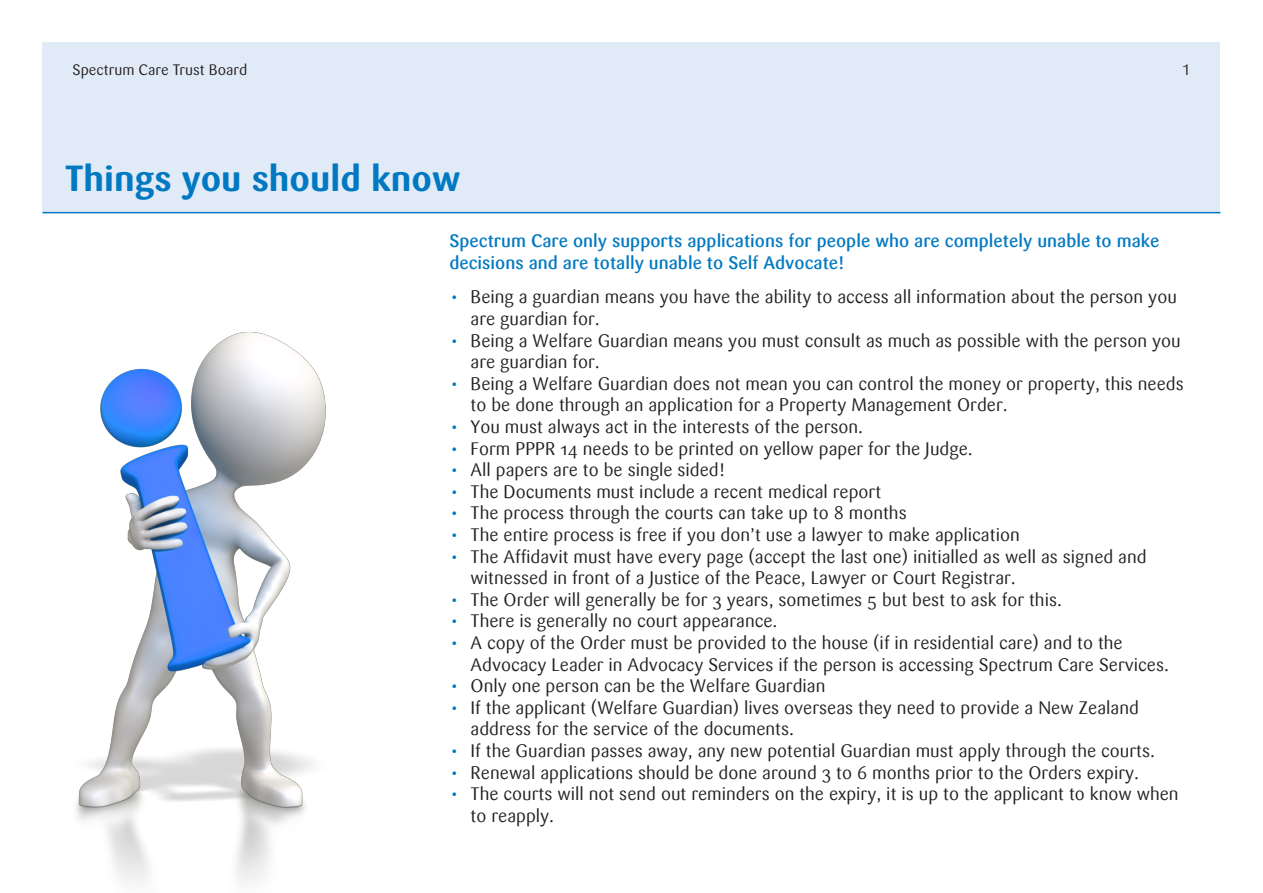
<style>
.page{position:relative;width:1263px;height:893px;background:#fff}
.page>*{position:absolute;margin:0;border:0;box-sizing:border-box;transform-origin:0 0}
.Section_head{font:700 36px "Sari";color:#0079c2}
.t1{font:18px/21.6px "Sari Maori";color:#231f20}
.t2{font:500 18px/21.6px "Sari Maori";color:#0079c2}
.t3{font:15px "Sari";color:#231f20}
.t4{font:15px "Sari Regular Caps";color:#231f20}
.s1{color:#0079c2}
</style>
<div class="page">
<div style="left:43px;top:43px;width:1177px;height:170px;background:#e1ebf7"></div>
<hr style="left:43px;top:212px;width:1177px;height:1px;background:#0079c2">
<img style="left:76px;top:332px;width:250px;height:551px">
<p class="t3" style="left:73px;top:61px;width:176px">Spectrum Care Trust Board</p>
<p class="t4" style="left:1182px;top:61px;width:10px">1</p>
<p class="Section_head" style="left:65px;top:157px;width:397px">Things you should know</p>
<p class="t2" style="left:449px;top:230px;width:712px">Spectrum Care only supports applications for people who are completely unable to make decisions and are totally unable to Self Advocate!</p>
<p class="t1" style="left:471px;top:286px;width:708px;text-indent:-21px"><span class="s1">•</span> Being a guardian means you have the ability to access all information about the person you are guardian for.</p>
<p class="t1" style="left:471px;top:330px;width:712px;text-indent:-21px"><span class="s1">•</span> Being a Welfare Guardian means you must consult as much as possible with the person you are guardian for.</p>
<p class="t1" style="left:471px;top:373px;width:715px;text-indent:-21px"><span class="s1">•</span> Being a Welfare Guardian does not mean you can control the money or property, this needs to be done through an application for a Property Management Order.</p>
<p class="t1" style="left:449px;top:416px;width:415px"><span class="s1">•</span> You must always act in the interests of the person.</p>
<p class="t1" style="left:449px;top:438px;width:525px"><span class="s1">•</span> Form PPPR 14 needs to be printed on yellow paper for the Judge.</p>
<p class="t1" style="left:449px;top:459px;width:278px"><span class="s1">•</span> All papers are to be single sided!</p>
<p class="t1" style="left:449px;top:481px;width:433px"><span class="s1">•</span> The Documents must include a recent medical report</p>
<p class="t1" style="left:449px;top:502px;width:459px"><span class="s1">•</span> The process through the courts can take up to 8 months</p>
<p class="t1" style="left:449px;top:524px;width:572px"><span class="s1">•</span> The entire process is free if you don’t use a lawyer to make application</p>
<p class="t1" style="left:471px;top:546px;width:677px;text-indent:-21px"><span class="s1">•</span> The Affidavit must have every page (accept the last one) initialled as well as signed and witnessed in front of a Justice of the Peace, Lawyer or Court Registrar.</p>
<p class="t1" style="left:449px;top:589px;width:614px"><span class="s1">•</span> The Order will generally be for 3 years, sometimes 5 but best to ask for this.</p>
<p class="t1" style="left:449px;top:610px;width:330px"><span class="s1">•</span> There is generally no court appearance.</p>
<p class="t1" style="left:471px;top:632px;width:700px;text-indent:-21px"><span class="s1">•</span> A copy of the Order must be provided to the house (if in residential care) and to the<br>Advocacy Leader in Advocacy Services if the person is accessing Spectrum Care Services.</p>
<p class="t1" style="left:449px;top:675px;width:378px"><span class="s1">•</span> Only one person can be the Welfare Guardian</p>
<p class="t1" style="left:471px;top:697px;width:670px;text-indent:-21px"><span class="s1">•</span> If the applicant (Welfare Guardian) lives overseas they need to provide a New Zealand address for the service of the documents.</p>
<p class="t1" style="left:449px;top:740px;width:707px"><span class="s1">•</span> If the Guardian passes away, any new potential Guardian must apply through the courts.</p>
<p class="t1" style="left:449px;top:762px;width:691px"><span class="s1">•</span> Renewal applications should be done around 3 to 6 months prior to the Orders expiry.</p>
<p class="t1" style="left:471px;top:783px;width:709px;text-indent:-21px"><span class="s1">•</span> The courts will not send out reminders on the expiry, it is up to the applicant to know when to reapply.</p>
</div>
